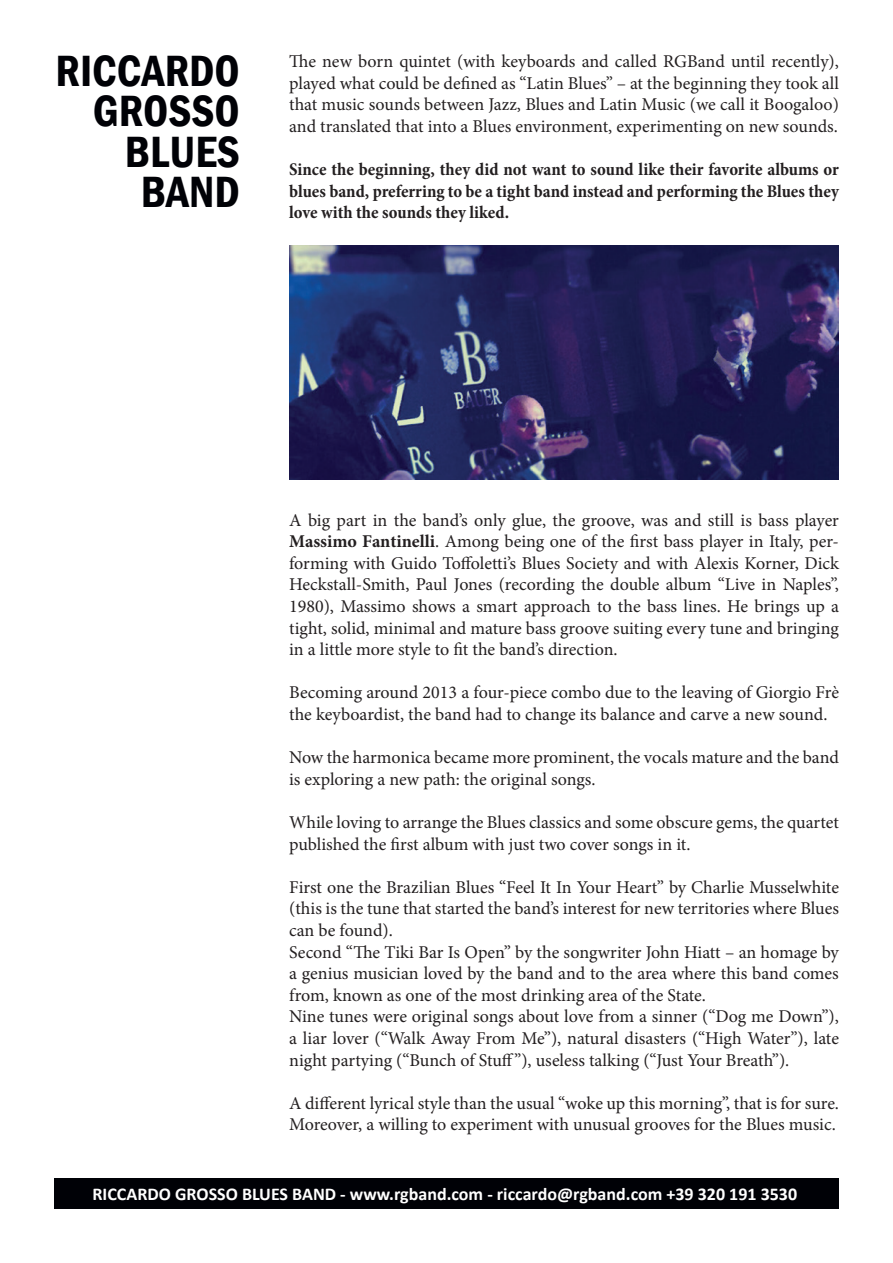
<style>
.page{position:relative;width:893px;height:1263px;background:#fff}
.page>*{position:absolute;margin:0;border:0;box-sizing:border-box;transform-origin:0 0}
.t1{font:600 condensed 45px/40.5px "Franklin Gothic";color:#000106;text-align:right}
.t2{font:18px/21.6px "Minion Pro";letter-spacing:-.005em;color:#231f20}
.t3{font:700 condensed 18px/21.6px "Minion Pro";color:#231f20;text-align:justify}
.t4{font:700 18px "Calibri";color:#fff}
.s1{font-weight:700}
</style>
<div class="page">
<img style="left:289px;top:246px;width:550px;height:233px">
<div style="left:54px;top:1179px;width:785px;height:30px;background:#000106"></div>
<h1 class="t1" style="left:56px;top:50px;width:186px">RICCARDO<br>GROSSO<br>BLUES<br>BAND</h1>
<p class="t2" style="left:289px;top:51px;width:551px;text-align:justify">The new born quintet (with keyboards and called RGBand until recently), played what could be defined as “Latin Blues” – at the beginning they took all that music sounds between Jazz, Blues and Latin Music (we call it Boogaloo) and translated that into a Blues environment, experimenting on new sounds.</p>
<p class="t3" style="left:289px;top:158px;width:551px">Since the beginning, they did not want to sound like their favorite albums or blues band, preferring to be a tight band instead and performing the Blues they love with the sounds they liked.</p>
<p class="t2" style="left:289px;top:509px;width:551px;text-align:justify">A big part in the band’s only glue, the groove, was and still is bass player <span class="s1">Massimo Fantinelli</span>. Among being one of the first bass player in Italy, per&shy;forming with Guido Toffoletti’s Blues Society and with Alexis Korner, Dick Heckstall-Smith, Paul Jones (recording the double album “Live in Naples”, 1980), Massimo shows a smart approach to the bass lines. He brings up a tight, solid, minimal and mature bass groove suiting every tune and bringing in a little more style to fit the band’s direction.</p>
<p class="t2" style="left:289px;top:682px;width:551px">Becoming around 2013 a four-piece combo due to the leaving of Giorgio Frè the keyboardist, the band had to change its balance and carve a new sound.</p>
<p class="t2" style="left:289px;top:747px;width:551px">Now the harmonica became more prominent, the vocals mature and the band is exploring a new path: the original songs.</p>
<p class="t2" style="left:289px;top:811px;width:551px">While loving to arrange the Blues classics and some obscure gems, the quartet published the first album with just two cover songs in it.</p>
<p class="t2" style="left:289px;top:876px;width:551px">First one the Brazilian Blues “Feel It In Your Heart” by Charlie Musselwhite (this is the tune that started the band’s interest for new territories where Blues can be found).<br>Second “The Tiki Bar Is Open” by the songwriter John Hiatt – an homage by a genius musician loved by the band and to the area where this band comes from, known as one of the most drinking area of the State.<br>Nine tunes were original songs about love from a sinner (“Dog me Down”), a liar lover (“Walk Away From Me”), natural disasters (“High Water”), late night partying (“Bunch of Stuff”), useless talking (“Just Your Breath”).</p>
<p class="t2" style="left:289px;top:1092px;width:551px">A different lyrical style than the usual “woke up this morning”, that is for sure.<br>Moreover, a willing to experiment with unusual grooves for the Blues music.</p>
<p class="t4" style="left:93px;top:1181px;width:706px">RICCARDO GROSSO BLUES BAND - www.rgband.com - riccardo@rgband.com +39 320 191 3530</p>
</div>
